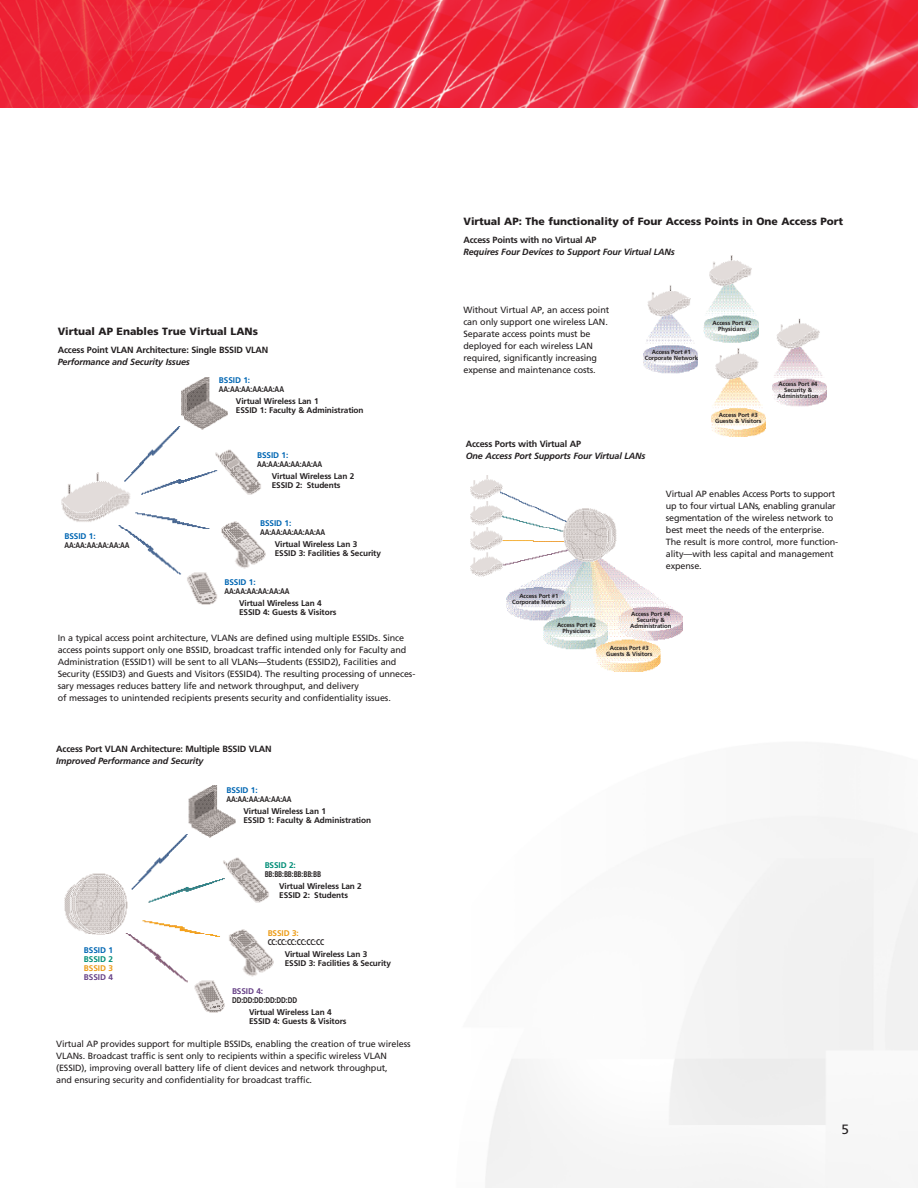
<style>
.page{position:relative;width:918px;height:1188px;background:#fff}
.page>*{position:absolute;margin:0;border:0;box-sizing:border-box;transform-origin:0 0}
.t1{font:13.5px "Frutiger";color:#231f20}
.t2{font:900 10.5px "Frutiger";color:#231f20}
.t3{font:9px/12px "Frutiger";letter-spacing:-.01em;color:#231f20}
.t4{font:700 9px "Frutiger";letter-spacing:-.015em;color:#231f20}
.t5{font:italic 700 9px "Frutiger";letter-spacing:-.015em;color:#231f20}
.t6{font:700 8.25px/12px "Frutiger";letter-spacing:-.01em;color:#231f20;scale:.8 1}
.t7{font:700 8.25px "Frutiger";letter-spacing:-.01em;color:#231f20}
.t8{font:700 8.25px "Frutiger";letter-spacing:-.01em;color:#0166b3}
.t9{font:700 8.25px "Frutiger";letter-spacing:-.01em;color:#008d77}
.t10{font:700 8.25px "Frutiger";letter-spacing:-.01em;color:#ec9c18}
.t11{font:700 8.25px "Frutiger";letter-spacing:-.01em;color:#674287}
.t12{font:700 6px/6px "Frutiger";letter-spacing:-.015em;color:#231f20;text-align:center}
</style>
<div class="page">
<img style="left:0;top:0;width:918px;height:108px">
<img style="left:61px;top:377px;width:200px;height:152px">
<img style="left:124px;top:529px;width:142px;height:75px">
<img style="left:65px;top:786px;width:204px;height:149px">
<img style="left:128px;top:935px;width:145px;height:78px">
<img style="left:647px;top:255px;width:154px;height:65px">
<img style="left:644px;top:320px;width:182px;height:116px">
<img style="left:470px;top:475px;width:165px;height:106px">
<img style="left:506px;top:581px;width:177px;height:91px">
<p class="t2" style="left:58px;top:327px;width:202px">Virtual AP Enables True Virtual LANs</p>
<p class="t4" style="left:58px;top:346px;width:212px">Access Point VLAN Architecture: Single BSSID VLAN</p>
<p class="t5" style="left:58px;top:358px;width:134px">Performance and Security Issues</p>
<p class="t8" style="left:64px;top:533px;width:33px">BSSID 1:</p>
<p class="t6" style="left:64px;top:540px;width:83px">AA:AA:AA:AA:AA:AA</p>
<p class="t8" style="left:219px;top:377px;width:33px">BSSID 1:</p>
<p class="t6" style="left:236px;top:384px;width:105px;text-indent:-17px">AA:AA:AA:AA:AA:AA<br>Virtual Wireless Lan 1</p>
<p class="t7" style="left:236px;top:407px;width:129px">ESSID 1: Faculty &amp; Administration</p>
<p class="t8" style="left:257px;top:452px;width:33px">BSSID 1:</p>
<p class="t6" style="left:272px;top:459px;width:105px;text-indent:-15px">AA:AA:AA:AA:AA:AA<br>Virtual Wireless Lan 2</p>
<p class="t7" style="left:272px;top:482px;width:70px">ESSID 2: Students</p>
<p class="t8" style="left:260px;top:520px;width:33px">BSSID 1:</p>
<p class="t6" style="left:275px;top:527px;width:105px;text-indent:-15px">AA:AA:AA:AA:AA:AA<br>Virtual Wireless Lan 3</p>
<p class="t7" style="left:275px;top:550px;width:108px">ESSID 3: Facilities &amp; Security</p>
<p class="t8" style="left:225px;top:578px;width:33px">BSSID 1:</p>
<p class="t6" style="left:239px;top:585px;width:105px;text-indent:-15px">AA:AA:AA:AA:AA:AA<br>Virtual Wireless Lan 4</p>
<p class="t7" style="left:239px;top:608px;width:99px">ESSID 4: Guests &amp; Visitors</p>
<p class="t3" style="left:58px;top:633px;width:359px">In a typical access point architecture, VLANs are defined using multiple ESSIDs. Since access points support only one BSSID, broadcast traffic intended only for Faculty and Administration (ESSID1) will be sent to all VLANs—Students (ESSID2), Facilities and Security (ESSID3) and Guests and Visitors (ESSID4). The resulting processing of unneces&shy;sary messages reduces battery life and network throughput, and delivery<br>of messages to unintended recipients presents security and confidentiality issues.</p>
<p class="t4" style="left:56px;top:745px;width:217px">Access Port VLAN Architecture: Multiple BSSID VLAN</p>
<p class="t5" style="left:56px;top:757px;width:149px">Improved Performance and Security</p>
<p class="t8" style="left:84px;top:947px;width:31px">BSSID 1</p>
<p class="t9" style="left:84px;top:956px;width:31px">BSSID 2</p>
<p class="t10" style="left:84px;top:965px;width:31px">BSSID 3</p>
<p class="t11" style="left:84px;top:974px;width:31px">BSSID 4</p>
<p class="t8" style="left:226px;top:787px;width:33px">BSSID 1:</p>
<p class="t6" style="left:243px;top:794px;width:105px;text-indent:-17px">AA:AA:AA:AA:AA:AA<br>Virtual Wireless Lan 1</p>
<p class="t7" style="left:243px;top:817px;width:129px">ESSID 1: Faculty &amp; Administration</p>
<p class="t9" style="left:265px;top:862px;width:33px">BSSID 2:</p>
<p class="t6" style="left:279px;top:869px;width:105px;text-indent:-15px">BB:BB:BB:BB:BB:BB<br>Virtual Wireless Lan 2</p>
<p class="t7" style="left:279px;top:892px;width:70px">ESSID 2: Students</p>
<p class="t10" style="left:268px;top:929px;width:33px">BSSID 3:</p>
<p class="t6" style="left:285px;top:936px;width:105px;text-indent:-17px">CC:CC:CC:CC:CC:CC<br>Virtual Wireless Lan 3</p>
<p class="t7" style="left:285px;top:959px;width:108px">ESSID 3: Facilities &amp; Security</p>
<p class="t11" style="left:232px;top:988px;width:33px">BSSID 4:</p>
<p class="t6" style="left:249px;top:995px;width:105px;text-indent:-17px">DD:DD:DD:DD:DD:DD<br>Virtual Wireless Lan 4</p>
<p class="t7" style="left:249px;top:1018px;width:99px">ESSID 4: Guests &amp; Visitors</p>
<p class="t3" style="left:56px;top:1039px;width:356px">Virtual AP provides support for multiple BSSIDs, enabling the creation of true wireless VLANs. Broadcast traffic is sent only to recipients within a specific wireless VLAN (ESSID), improving overall battery life of client devices and network throughput,<br>and ensuring security and confidentiality for broadcast traffic.</p>
<p class="t2" style="left:463px;top:218px;width:381px">Virtual AP: The functionality of Four Access Points in One Access Port</p>
<p class="t4" style="left:463px;top:237px;width:135px">Access Points with no Virtual AP</p>
<p class="t5" style="left:463px;top:249px;width:213px">Requires Four Devices to Support Four Virtual LANs</p>
<p class="t3" style="left:463px;top:305px;width:147px">Without Virtual AP, an access point can only support one wireless LAN.<br>Separate access points must be deployed for each wireless LAN required, significantly increasing expense and maintenance costs.</p>
<p class="t12" style="left:645px;top:350px;width:55px">Access Port #1<br>Corporate Network</p>
<p class="t12" style="left:713px;top:320px;width:41px">Access Port #2<br>Physicians</p>
<p class="t4" style="left:466px;top:440px;width:117px">Access Ports with Virtual AP</p>
<p class="t5" style="left:466px;top:452px;width:181px">One Access Port Supports Four Virtual LANs</p>
<p class="t12" style="left:715px;top:412px;width:48px">Access Port #3<br>Guests &amp; Visitors</p>
<p class="t12" style="left:778px;top:381px;width:43px">Access Port #4<br>Security &amp;<br>Administration</p>
<p class="t12" style="left:512px;top:594px;width:55px">Access Port #1<br>Corporate Network</p>
<p class="t12" style="left:557px;top:622px;width:41px">Access Port #2<br>Physicians</p>
<p class="t3" style="left:666px;top:489px;width:174px">Virtual AP enables Access Ports to support up to four virtual LANs, enabling granular segmentation of the wireless network to best meet the needs of the enterprise.<br>The result is more control, more function&shy;ality—with less capital and management expense.</p>
<p class="t12" style="left:630px;top:611px;width:43px">Access Port #4<br>Security &amp;<br>Administration</p>
<p class="t12" style="left:606px;top:645px;width:48px">Access Port #3<br>Guests &amp; Visitors</p>
<h1 class="t1" style="left:841px;top:1124px;width:9px">5</h1>
</div>
